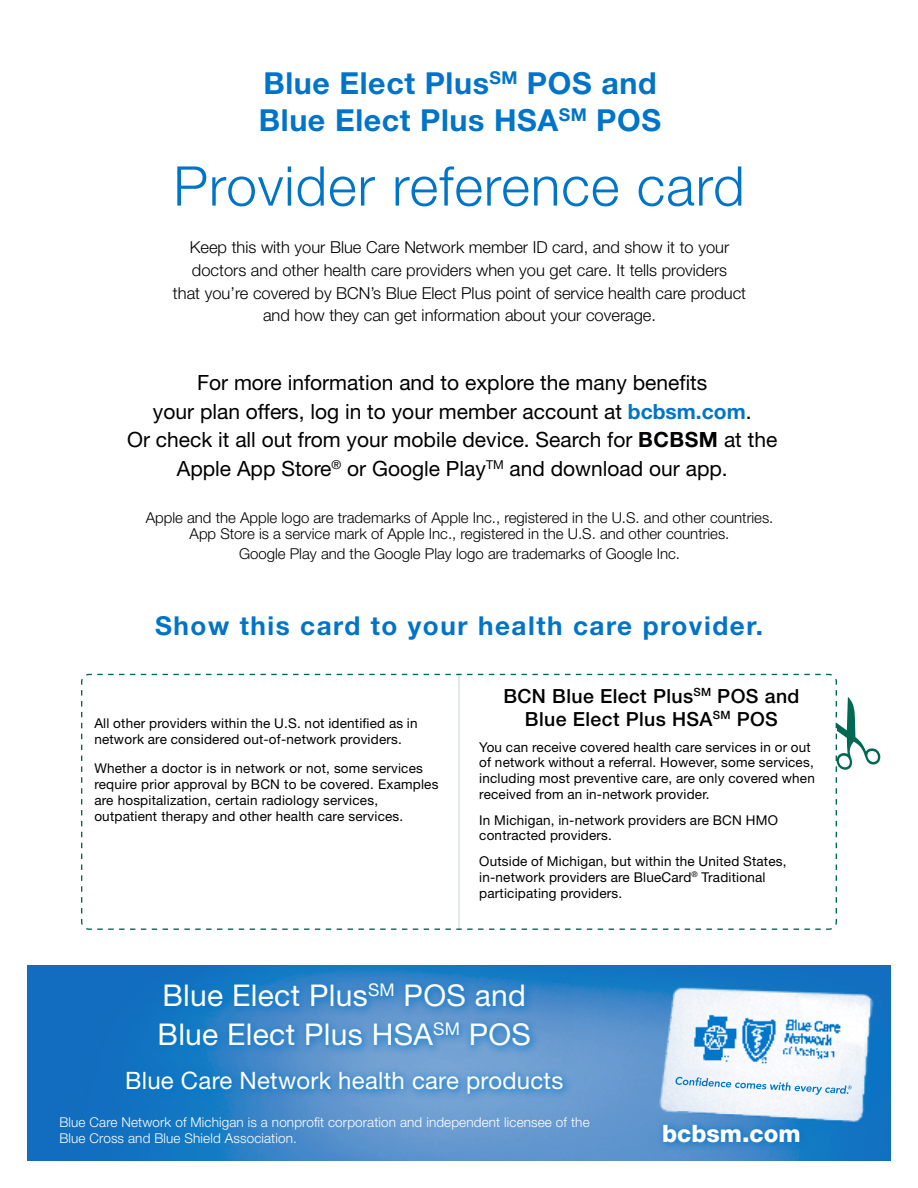
<style>
.page{position:relative;width:918px;height:1188px;background:#fff}
.page>*{position:absolute;margin:0;border:0;box-sizing:border-box;transform-origin:0 0}
.t1{font:300 54.75px "Helvetica Neue LT Std";letter-spacing:.02em;color:#0074c8}
.t2{font:700 30.3px/37.5px "Helvetica Neue LT Std";letter-spacing:.02em;color:#0074c8}
.t3{font:30px/39px "Helvetica Neue LT Std";letter-spacing:.01em;color:#fff}
.t4{font:700 26.1px "Helvetica Neue LT Std";letter-spacing:.06em;color:#0074c8}
.t5{font:24px "Helvetica Neue LT Std";letter-spacing:.01em;color:#fff}
.t6{font:800 24px "Helvetica Neue LT Std";color:#fff}
.t7{font:21px/28.5px "Helvetica Neue LT Std";color:#000;text-align:center}
.t8{font:500 19.5px/23.4px "Helvetica Neue LT Std";letter-spacing:.02em;color:#000;text-align:center}
.t9{font:300 16.5px/22.5px "Helvetica Neue LT Std";color:#000;text-align:center}
.t10{font:300 15px/16.5px "Helvetica Neue LT Std";color:#000;text-align:center}
.t11{font:13.5px/15.8px "Helvetica Neue LT Std";letter-spacing:.015em;color:#000}
.t12{font:300 13.5px/16.5px "Helvetica Neue LT Std";letter-spacing:.01em;color:#fff}
.s1{font-weight:700;color:#0074c8}
.s2{font-weight:700}
</style>
<div class="page">
<svg style="left:27px;top:966px;width:614px;height:195px;background:#3782c7"></svg>
<svg style="left:121px;top:977px;width:452px;height:126px;background:#3e88ca"></svg>
<img style="left:641px;top:965px;width:250px;height:196px">
<svg style="left:675px;top:1077px;width:177px;height:18px"></svg>
<svg style="left:81px;top:673px;width:756px;height:257px"></svg>
<svg style="left:830px;top:687px;width:7px;height:227px"></svg>
<h2 class="t2" style="left:259px;top:64px;width:404px">Blue Elect Plus<sup>SM</sup> POS and<br>Blue Elect Plus HSA<sup>SM</sup> POS</h2>
<h1 class="t1" style="left:173px;top:153px;width:573px">Provider reference card</h1>
<p class="t9" style="left:173px;top:236px;width:575px">Keep this with your Blue Care Network member ID card, and show it to your doctors and other health care providers when you get care. It tells providers<br>that you’re covered by BCN’s Blue Elect Plus point of service health care product and how they can get information about your coverage.</p>
<h3 class="t7" style="left:127px;top:368px;width:652px">For more information and to explore the many benefits<br>your plan offers, log in to your member account at <span class="s1">bcbsm.com</span>.<br>Or check it all out from your mobile device. Search for <span class="s2">BCBSM</span> at the Apple App Store<sup>®</sup> or Google Play<sup>TM</sup> and download our app.</h3>
<p class="t10" style="left:146px;top:509px;width:629px">Apple and the Apple logo are trademarks of Apple Inc., registered in the U.S. and other countries.<br>App Store is a service mark of Apple Inc., registered in the U.S. and other countries.</p>
<p class="t10" style="left:239px;top:545px;width:443px">Google Play and the Google Play logo are trademarks of Google Inc.</p>
<h3 class="t4" style="left:155px;top:610px;width:609px">Show this card to your health care provider.</h3>
<p class="t11" style="left:94px;top:715px;width:325px">All other providers within the U.S. not identified as in network are considered out-of-network providers.</p>
<p class="t11" style="left:94px;top:760px;width:346px">Whether a doctor is in network or not, some services require prior approval by BCN to be covered. Examples are hospitalization, certain radiology services, outpatient therapy and other health care services.</p>
<h3 class="t8" style="left:503px;top:684px;width:298px">BCN Blue Elect Plus<sup>SM</sup> POS and<br>Blue Elect Plus HSA<sup>SM</sup> POS</h3>
<p class="t11" style="left:479px;top:739px;width:337px">You can receive covered health care services in or out of network without a referral. However, some services, including most preventive care, are only covered when received from an in-network provider.</p>
<p class="t11" style="left:479px;top:812px;width:300px">In Michigan, in-network providers are BCN HMO contracted providers.</p>
<p class="t11" style="left:479px;top:853px;width:309px">Outside of Michigan, but within the United States, in-network providers are BlueCard<sup>®</sup> Traditional participating providers.</p>
<h3 class="t3" style="left:157px;top:975px;width:375px">Blue Elect Plus<sup>SM</sup> POS and<br>Blue Elect Plus HSA<sup>SM</sup> POS</h3>
<h3 class="t5" style="left:125px;top:1066px;width:440px">Blue Care Network health care products</h3>
<p class="t12" style="left:59px;top:1113px;width:532px">Blue Care Network of Michigan is a nonprofit corporation and independent licensee of the<br>Blue Cross and Blue Shield Association.</p>
<h3 class="t6" style="left:662px;top:1119px;width:140px">bcbsm.com</h3>
</div>
